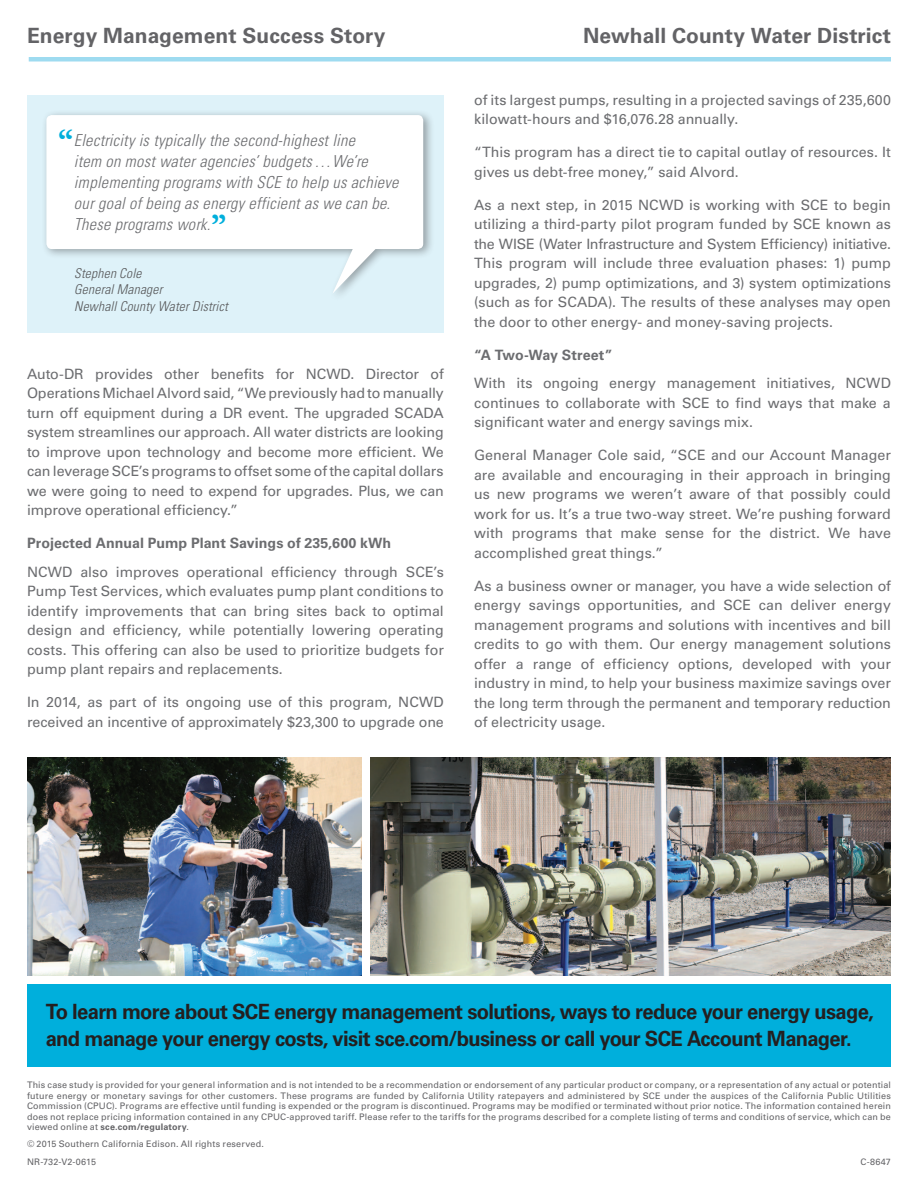
<style>
.page{position:relative;width:918px;height:1188px;background:#fff}
.page>*{position:absolute;margin:0;border:0;box-sizing:border-box;transform-origin:0 0}
.t1{font:600 39px "Garamond Premr Pro";color:#00afdc}
.t2{font:700 21px/27px "Univers LT Std";letter-spacing:-.03em;color:#231f20;scale:.96 1}
.t3{font:700 21px "Univers LT Std";letter-spacing:.005em;color:#636366}
.t4{font:italic 300 condensed 16.5px/21.1px "Univers LT Std";letter-spacing:.02em;color:#6c6d70}
.t5{font:14.25px/19.5px "Univers LT Std";color:#6c6d70;text-align:justify}
.t6{font:700 14.25px "Univers LT Std";letter-spacing:.005em;color:#6c6d70}
.t7{font:italic 300 condensed 13.5px/16.8px "Univers LT Std";letter-spacing:.015em;color:#57585a}
.t8{font:9px/10.5px "Univers LT Std";letter-spacing:.015em;color:#636366;text-align:justify}
.s1{font-weight:700}
</style>
<div class="page">
<div style="left:27px;top:95px;width:417px;height:238px;background:#def2f9"></div>
<div style="left:42px;top:109px;width:393px;height:194px;background:#231f20;opacity:.39"></div>
<div style="left:27px;top:984px;width:864px;height:82px;background:#00afdc"></div>
<div style="left:29px;top:57px;width:862px;height:5px;background:#9edbf0"></div>
<svg style="left:46px;top:115px;width:377px;height:179px;fill:#fff"></svg>
<img style="left:27px;top:757px;width:335px;height:219px">
<img style="left:370px;top:757px;width:521px;height:219px">
<h2 class="t3" style="left:27px;top:24px;width:360px">Energy Management Success Story</h2>
<p class="t3" style="left:583px;top:24px;width:309px">Newhall County Water District</p>
<p class="t1" style="left:58px;top:120px;width:17px">“</p>
<p class="t4" style="left:74px;top:129px;width:326px">Electricity is typically the second-highest line<br>item on most water agencies’ budgets . . . We’re implementing programs with SCE to help us achieve our goal of being as energy efficient as we can be.<br>These programs work.</p>
<p class="t7" style="left:74px;top:265px;width:155px">Stephen Cole<br>General Manager<br>Newhall County Water District</p>
<h1 class="t1" style="left:211px;top:205px;width:17px">”</h1>
<p class="t5" style="left:27px;top:364px;width:418px">Auto-DR provides other benefits for NCWD. Director of Operations Michael Alvord said, “We previously had to manually turn off equipment during a DR event. The upgraded SCADA system streamlines our approach. All water districts are looking to improve upon technology and become more efficient. We can leverage SCE’s programs to offset some of the capital dollars we were going to need to expend for upgrades. Plus, we can improve operational efficiency.”</p>
<h3 class="t6" style="left:27px;top:535px;width:366px">Projected Annual Pump Plant Savings of 235,600 kWh</h3>
<p class="t5" style="left:27px;top:562px;width:418px">NCWD also improves operational efficiency through SCE’s Pump Test Services, which evaluates pump plant conditions to identify improvements that can bring sites back to optimal design and efficiency, while potentially lowering operating costs. This offering can also be used to prioritize budgets for pump plant repairs and replacements.</p>
<p class="t5" style="left:27px;top:693px;width:418px">In 2014, as part of its ongoing use of this program, NCWD received an incentive of approximately $23,300 to upgrade one</p>
<p class="t5" style="left:474px;top:90px;width:418px">of its largest pumps, resulting in a projected savings of 235,600 kilowatt-hours and $16,076.28 annually.</p>
<p class="t5" style="left:474px;top:143px;width:418px">“This program has a direct tie to capital outlay of resources. It gives us debt-free money,” said Alvord.</p>
<p class="t5" style="left:474px;top:195px;width:418px">As a next step, in 2015 NCWD is working with SCE to begin utilizing a third-party pilot program funded by SCE known as the WISE (Water Infrastructure and System Efficiency) initiative.<br>This program will include three evaluation phases: 1) pump upgrades, 2) pump optimizations, and 3) system optimizations (such as for SCADA). The results of these analyses may open the door to other energy- and money-saving projects.</p>
<h3 class="t6" style="left:474px;top:346px;width:140px">“A Two-Way Street”</h3>
<p class="t5" style="left:474px;top:373px;width:418px">With its ongoing energy management initiatives, NCWD continues to collaborate with SCE to find ways that make a significant water and energy savings mix.</p>
<p class="t5" style="left:474px;top:445px;width:418px">General Manager Cole said, “SCE and our Account Manager are available and encouraging in their approach in bringing us new programs we weren’t aware of that possibly could work for us. It’s a true two-way street. We’re pushing forward with programs that make sense for the district. We have accomplished great things.”</p>
<p class="t5" style="left:474px;top:576px;width:418px">As a business owner or manager, you have a wide selection of energy savings opportunities, and SCE can deliver energy management programs and solutions with incentives and bill credits to go with them. Our energy management solutions offer a range of efficiency options, developed with your industry in mind, to help your business maximize savings over the long term through the permanent and temporary reduction of electricity usage.</p>
<p class="t2" style="left:46px;top:998px;width:864px">To learn more about SCE energy management solutions, ways to reduce your energy usage, and manage your energy costs, visit sce.com/business or call your SCE Account Manager.</p>
<p class="t8" style="left:27px;top:1080px;width:866px">This case study is provided for your general information and is not intended to be a recommendation or endorsement of any particular product or company, or a representation of any actual or potential future energy or monetary savings for other customers. These programs are funded by California Utility ratepayers and administered by SCE under the auspices of the California Public Utilities Commission (CPUC). Programs are effective until funding is expended or the program is discontinued. Programs may be modified or terminated without prior notice. The information contained herein does not replace pricing information contained in any CPUC-approved tariff. Please refer to the tariffs for the programs described for a complete listing of terms and conditions of service, which can be viewed online at <span class="s1">sce.com/regulatory</span>.</p>
<p class="t8" style="left:27px;top:1139px;width:238px">© 2015 Southern California Edison. All rights reserved.</p>
<p class="t8" style="left:27px;top:1157px;width:71px">NR-732-V2-0615</p>
<p class="t8" style="left:861px;top:1157px;width:32px">C-8647</p>
</div>
